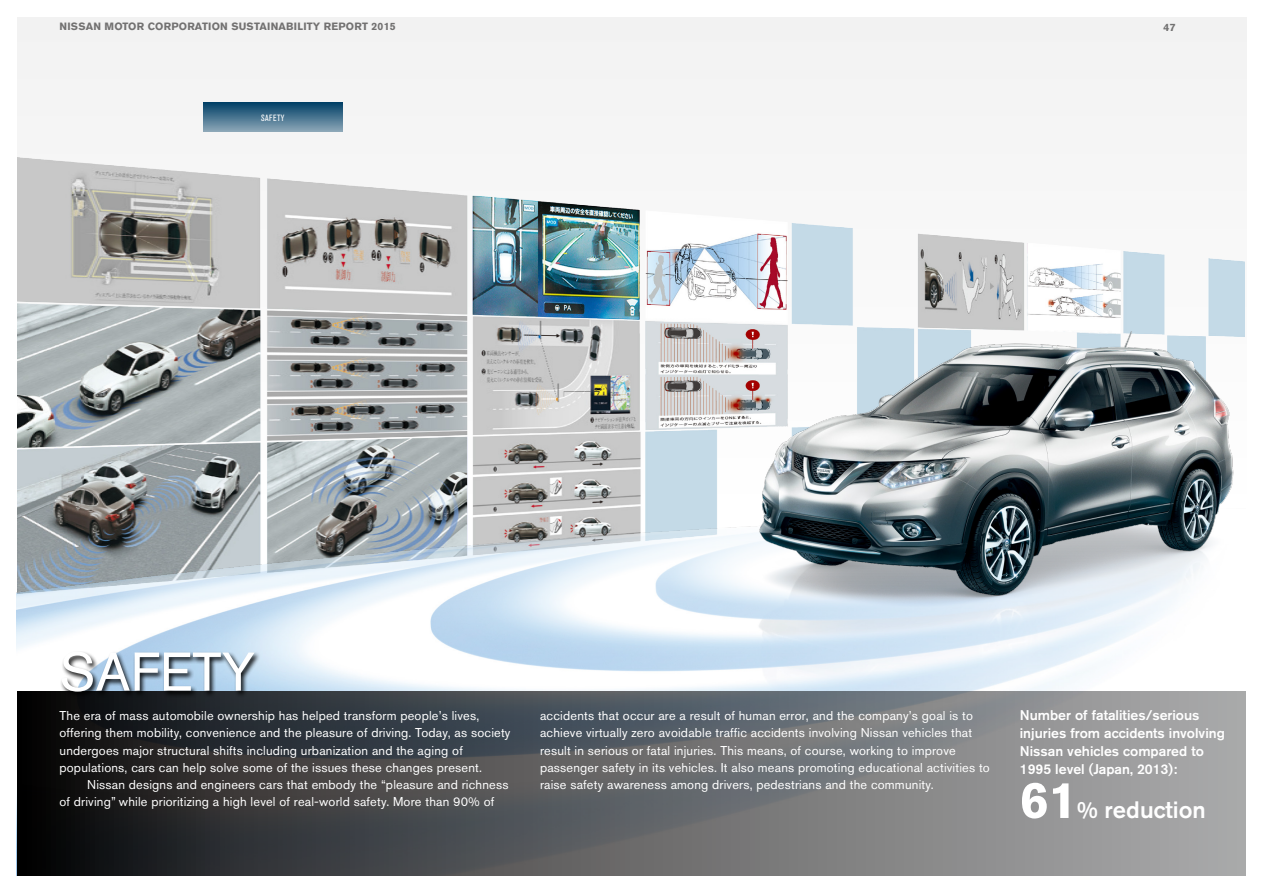
<style>
.page{position:relative;width:1263px;height:893px;background:#fff}
.page>*{position:absolute;margin:0;border:0;box-sizing:border-box;transform-origin:0 0}
.t1{font:54px "Nissan AG";color:#fff}
.t2{font:500 23.55px "Nissan AG";color:#fff}
.t3{font:500 13.95px/18px "Nissan AG";color:#fff}
.t4{font:12.75px/17.2px "Nissan AG";letter-spacing:.015em;color:#fff}
.t5{font:700 10.5px "Nissan AG";letter-spacing:.02em;color:#727171}
.t6{font:condensed 9px "Nissan AG";letter-spacing:.05em;color:#fff}
.s1{font-weight:700;font-size:51px}
</style>
<div class="page">
<div style="left:17px;top:17px;width:1229px;height:476px;background:#f4f4f4"></div>
<img style="left:17px;top:157px;width:1227px;height:175px">
<img style="left:17px;top:332px;width:1228px;height:359px">
<svg style="left:17px;top:691px;width:1229px;height:185px;background:#5e6063"></svg>
<div style="left:60px;top:650px;width:202px;height:49px;background:#000;opacity:.95"></div>
<div style="left:203px;top:102px;width:139px;height:30px;background:linear-gradient(to bottom,#003e65,#89a4b6)"></div>
<p class="t5" style="left:60px;top:20px;width:195px">NISSAN MOTOR CORPORATION SUSTAINA</p>
<p class="t5" style="left:286px;top:20px;width:61px">BILITY REPORT</p>
<p class="t5" style="left:371px;top:20px;width:26px">2015</p>
<p class="t5" style="left:1164px;top:21px;width:13px">47</p>
<p class="t6" style="left:261px;top:113px;width:25px">Safety</p>
<h1 class="t1" style="left:60px;top:640px;width:197px">SAFETY</h1>
<p class="t4" style="left:60px;top:707px;width:452px">The era of mass automobile ownership has helped transform people’s lives, offering them mobility, convenience and the pleasure of driving. Today, as society undergoes major structural shifts including urbanization and the aging of populations, cars can help solve some of the issues these changes present.</p>
<p class="t4" style="left:60px;top:776px;width:450px;text-indent:28px">Nissan designs and engineers cars that embody the “pleasure and richness of driving” while prioritizing a high level of real-world safety. More than 90% of</p>
<p class="t4" style="left:540px;top:707px;width:451px">accidents that occur are a result of human error, and the company’s goal is to achieve virtually zero avoidable traffic accidents involving Nissan vehicles that result in serious or fatal injuries. This means, of course, working to improve passenger safety in its vehicles. It also means promoting educational activities to raise safety awareness among drivers, pedestrians and the community.</p>
<p class="t3" style="left:1020px;top:706px;width:207px">Number of fatalities/serious injuries from accidents involving<br>Nissan vehicles compared to<br>1995 level (Japan, 2013):</p>
<h2 class="t2" style="left:1020px;top:795px;width:188px"><span class="s1">61</span>% reduction</h2>
</div>
